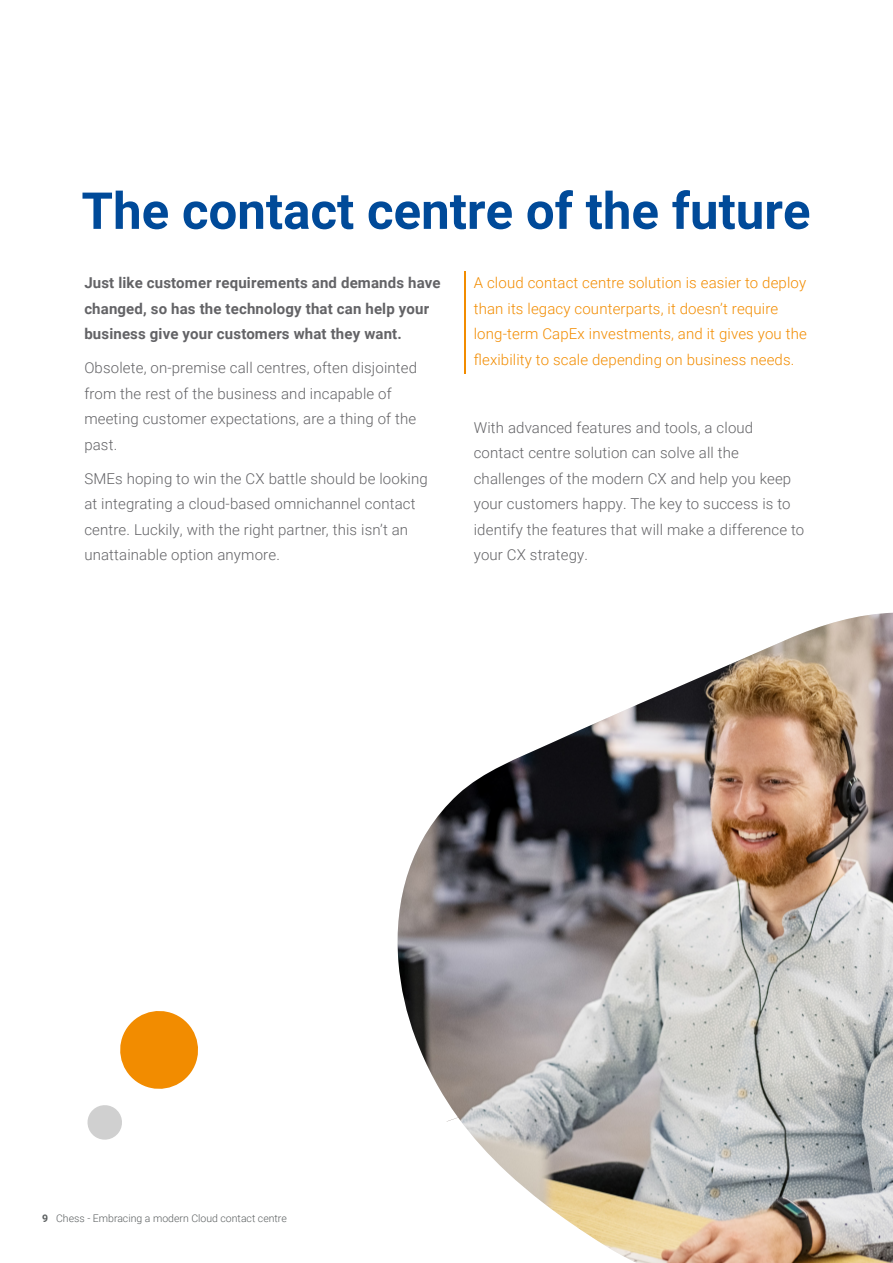
<style>
.page{position:relative;width:893px;height:1263px;background:#fff}
.page>*{position:absolute;margin:0;border:0;box-sizing:border-box;transform-origin:0 0}
.t1{font:700 51px "Roboto";color:#004a99}
.t2{font:300 15px/25.5px "Roboto";letter-spacing:.01em;color:#636366}
.t3{font:300 15px/25.5px "Roboto";letter-spacing:.01em;color:#f28c00}
.t4{font:700 15px/25.5px "Roboto";letter-spacing:.01em;color:#636366}
._5mm_Paragraph_Spaci{font:300 10.5px "Roboto";color:#5b5f60}
.s1{font-weight:700}
</style>
<div class="page">
<hr style="left:465px;top:271px;width:1px;height:103px;background:#f28c00">
<svg style="left:87px;top:1105px;width:35px;height:35px"></svg>
<svg style="left:120px;top:1011px;width:78px;height:78px"></svg>
<img style="left:397px;top:613px;width:496px;height:650px">
<p class="t1" style="left:81px;top:175px;width:730px">The contact centre of the future</p>
<p class="t4" style="left:84px;top:270px;width:358px">Just like customer requirements and demands have changed, so has the technology that can help your business give your customers what they want.</p>
<p class="t2" style="left:84px;top:355px;width:334px">Obsolete, on-premise call centres, often disjointed from the rest of the business and incapable of meeting customer expectations, are a thing of the past.</p>
<p class="t2" style="left:84px;top:465px;width:345px">SMEs hoping to win the CX battle should be looking at integrating a cloud-based omnichannel contact centre. Luckily, with the right partner, this isn’t an unattainable option anymore.</p>
<p class="t3" style="left:474px;top:270px;width:335px">A cloud contact centre solution is easier to deploy than its legacy counterparts, it doesn’t require long-term CapEx investments, and it gives you the flexibility to scale depending on business needs.</p>
<p class="t2" style="left:474px;top:414px;width:332px">With advanced features and tools, a cloud contact centre solution can solve all the challenges of the modern CX and help you keep your customers happy. The key to success is to identify the features that will make a difference to your CX strategy.</p>
<p class="_5mm_Paragraph_Spaci" style="left:42px;top:1211px;width:246px"><span class="s1">9</span> Chess - Embracing a modern Cloud contact centre</p>
</div>
